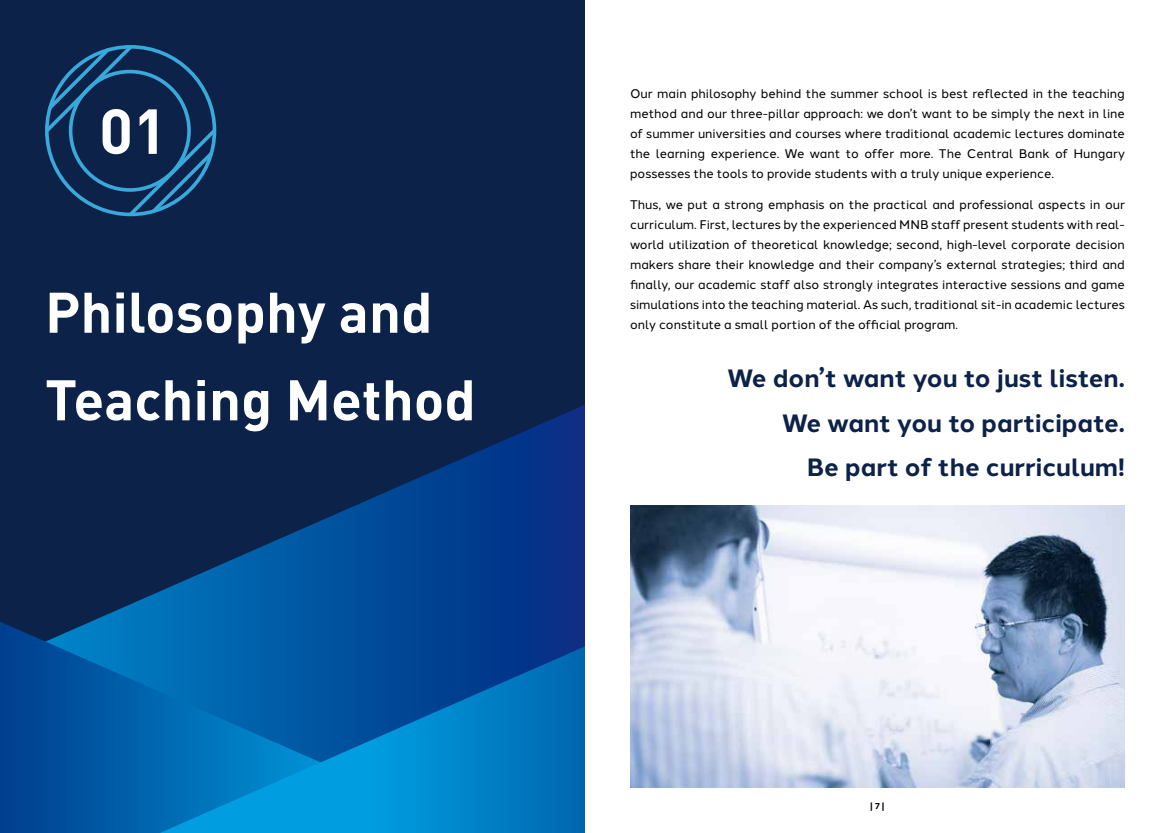
<style>
.page{position:relative;width:1170px;height:833px;background:#fff}
.page>*{position:absolute;margin:0;border:0;box-sizing:border-box;transform-origin:0 0}
.t1{font:700 62.5px "DIN Pro";color:#fff}
.t2{font:700 56.25px "DIN Pro";color:#fff}
.t3{font:700 25px/44.6px "Halcom";color:#0c2249;text-align:right}
.t4{font:12.5px/20px "Halcom";color:#000;text-align:justify}
.t5{font:700 8.75px "Halcom";color:#000}
</style>
<div class="page">
<div style="left:0;top:0;width:585px;height:833px;background:#0c2249"></div>
<svg style="left:92px;top:405px;width:493px;height:241px"></svg>
<svg style="left:0;top:621px;width:481px;height:212px;background:#0055a0"></svg>
<svg style="left:160px;top:646px;width:425px;height:187px;background:#0071b9"></svg>
<svg style="left:45px;top:45px;width:171px;height:171px"></svg>
<img style="left:630px;top:505px;width:494px;height:283px">
<h1 class="t1" style="left:99px;top:90px;width:69px">01</h1>
<h2 class="t2" style="left:45px;top:275px;width:389px">Philosophy and</h2>
<h2 class="t2" style="left:45px;top:363px;width:432px">Teaching Method</h2>
<p class="t4" style="left:630px;top:82px;width:496px">Our main philosophy behind the summer school is best reflected in the teaching method and our three-pillar approach: we don’t want to be simply the next in line of summer universities and courses where traditional academic lectures dominate the learning experience. We want to offer more. The Central Bank of Hungary possesses the tools to provide students with a truly unique experience.</p>
<p class="t4" style="left:630px;top:193px;width:496px">Thus, we put a strong emphasis on the practical and professional aspects in our curriculum. First, lectures by the experienced MNB staff present students with real&shy;world utilization of theoretical knowledge; second, high-level corporate decision makers share their knowledge and their company’s external strategies; third and finally, our academic staff also strongly integrates interactive sessions and game simulations into the teaching material. As such, traditional sit-in academic lectures</p>
<p class="t4" style="left:630px;top:313px;width:329px">only constitute a small portion of the official program.</p>
<h3 class="t3" style="left:727px;top:354px;width:399px">We don’t want you to just listen.<br>We want you to participate.<br>Be part of the curriculum!</h3>
<p class="t5" style="left:870px;top:798px;width:16px">| 7 |</p>
</div>
